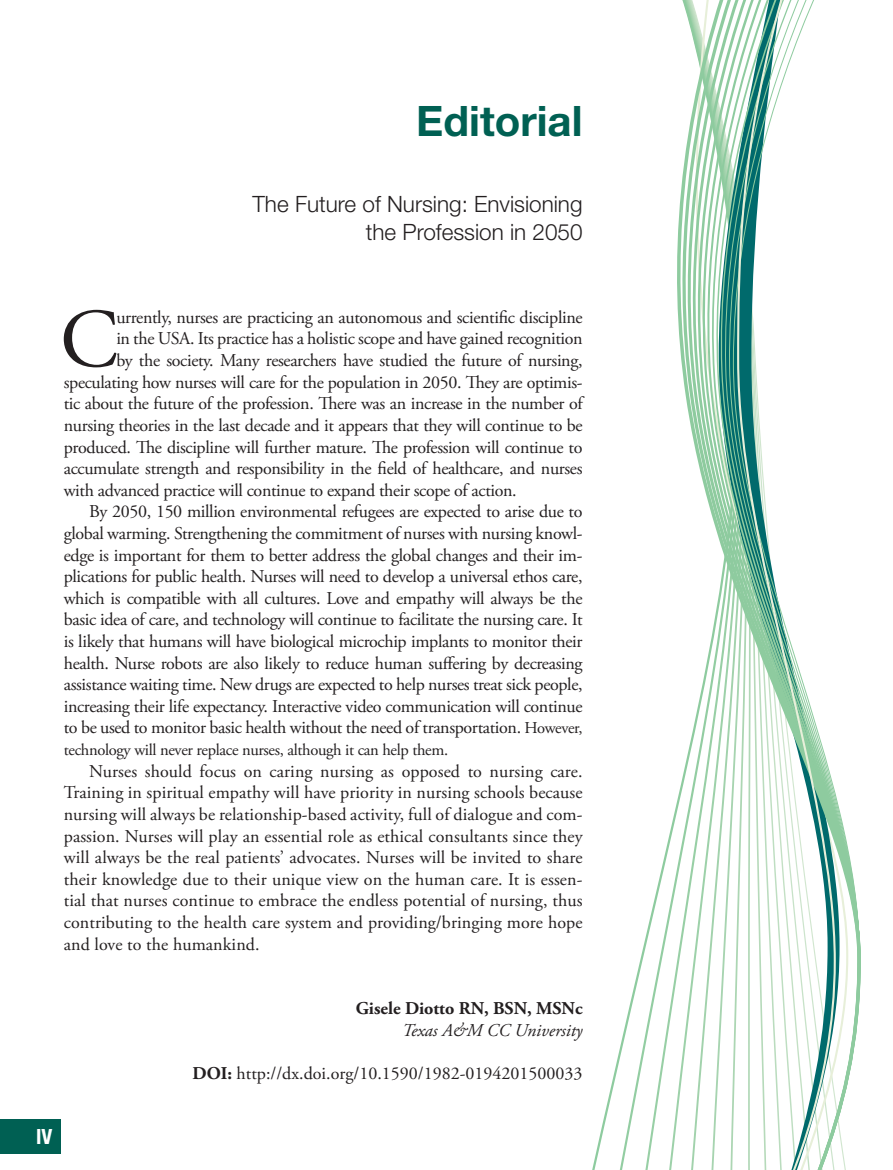
<style>
.page{position:relative;width:893px;height:1170px;background:#fff}
.page>*{position:absolute;margin:0;border:0;box-sizing:border-box;transform-origin:0 0}
.t1{font:83.1px "Adobe Garamond Pro";color:#231f20}
.t2{font:700 42px "Helvetica Neue LT Std";color:#006053}
.t3{font:300 22.5px/28.5px "Helvetica Neue LT Std";color:#231f20;text-align:right}
.t4{font:700 condensed 21px "Helvetica Neue LT Std";color:#fff}
.t5{font:18px/21.6px "Adobe Garamond Pro";letter-spacing:-.02em;color:#231f20;text-align:justify}
.t6{font:18px "Adobe Garamond Pro";color:#231f20}
.t7{font:700 18px "Adobe Garamond Pro";color:#231f20}
.t8{font:italic 18px "Adobe Garamond Pro";color:#231f20}
.t9{font:16.5px "Adobe Garamond Pro";letter-spacing:-.02em;color:#231f20}
.s1{font-size:16.5px}
.s2{font-weight:700}
</style>
<div class="page">
<svg style="left:592px;top:841px;width:76px;height:328px"></svg>
<svg style="left:668px;top:0;width:193px;height:1169px"></svg>
<svg style="left:736px;top:0;width:101px;height:1169px"></svg>
<div style="left:0;top:1118px;width:61px;height:35px;background:#006053"></div>
<h2 class="t2" style="left:416px;top:95px;width:168px">Editorial</h2>
<p class="t3" style="left:252px;top:189px;width:332px">The Future of Nursing: Envisioning the Profession in 2050</p>
<h1 class="t1" style="left:60px;top:290px;width:59px">C</h1>
<p class="t5" style="left:116px;top:307px;width:468px">urrently, nurses are practicing an autonomous and scientific discipline</p>
<p class="t5" style="left:116px;top:328px;width:468px">in the USA. Its practice has a holistic scope and have gained recognition</p>
<p class="t5" style="left:116px;top:350px;width:468px">by the society. Many researchers have studied the future of nursing,</p>
<p class="t5" style="left:64px;top:372px;width:520px">speculating how nurses will care for the population in 2050. They are optimis-</p>
<p class="t5" style="left:64px;top:393px;width:520px">tic about the future of the profession. There was an increase in the number of</p>
<p class="t5" style="left:64px;top:415px;width:520px">nursing theories in the last decade and it appears that they will continue to be</p>
<p class="t5" style="left:64px;top:436px;width:520px">produced. The discipline will further mature. The profession will continue to</p>
<p class="t5" style="left:64px;top:458px;width:520px">accumulate strength and responsibility in the field of healthcare, and nurses</p>
<p class="t5" style="left:64px;top:480px;width:454px">with advanced practice will continue to expand their scope of action.</p>
<p class="t5" style="left:89px;top:501px;width:495px">By 2050, 150 million environmental refugees are expected to arise due to</p>
<p class="t5" style="left:64px;top:523px;width:520px">global warming. Strengthening the commitment of nurses with nursing knowl-</p>
<p class="t5" style="left:64px;top:544px;width:520px">edge is important for them to better address the global changes and their im-</p>
<p class="t5" style="left:64px;top:566px;width:520px">plications for public health. Nurses will need to develop a universal ethos care,</p>
<p class="t5" style="left:64px;top:588px;width:520px">which is compatible with all cultures. Love and empathy will always be the</p>
<p class="t5" style="left:64px;top:609px;width:520px">basic idea of care, and technology will continue to facilitate the nursing care. It</p>
<p class="t5" style="left:64px;top:631px;width:520px">is likely that humans will have biological microchip implants to monitor their</p>
<p class="t5" style="left:64px;top:652px;width:520px">health. Nurse robots are also likely to reduce human suffering by decreasing</p>
<p class="t5" style="left:64px;top:674px;width:520px">assistance waiting time. New drugs are expected to help nurses treat sick people,</p>
<p class="t5" style="left:64px;top:696px;width:520px">increasing their life expectancy. Interactive video communication will continue</p>
<p class="t5" style="left:64px;top:717px;width:520px">to be used to monitor basic health without the need of transportation. <span class="s1">However,</span></p>
<p class="t9" style="left:64px;top:740px;width:386px">technology will never replace nurses, although it can help them.</p>
<p class="t5" style="left:64px;top:760px;width:520px;text-indent:26px">Nurses should focus on caring nursing as opposed to nursing care.<br>Training in spiritual empathy will have priority in nursing schools because nursing will always be relationship-based activity, full of dialogue and com&shy;passion. Nurses will play an essential role as ethical consultants since they will always be the real patients’ advocates. Nurses will be invited to share their knowledge due to their unique view on the human care. It is essen&shy;tial that nurses continue to embrace the endless potential of nursing, thus contributing to the health care system and providing/bringing more hope and love to the humankind.</p>
<p class="t4" style="left:36px;top:1123px;width:18px">IV</p>
<p class="t7" style="left:356px;top:998px;width:228px">Gisele Diotto RN, BSN, MSNc</p>
<p class="t8" style="left:402px;top:1019px;width:182px">Texas A&amp;M CC University</p>
<p class="t6" style="left:192px;top:1062px;width:392px"><span class="s2">DOI:</span> http://dx.doi.org/10.1590/1982-0194201500033</p>
</div>
